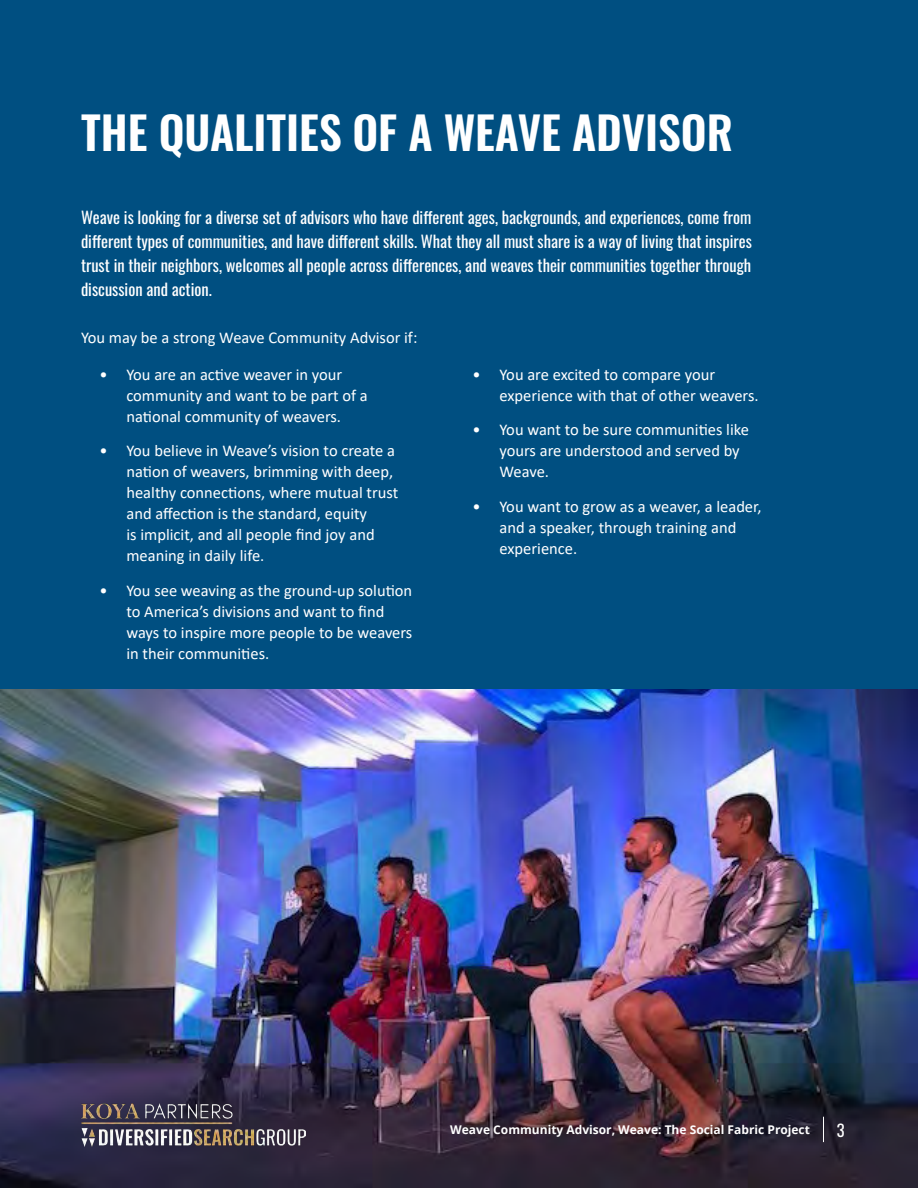
<style>
.page{position:relative;width:918px;height:1188px;background:#fff}
.page>*{position:absolute;margin:0;border:0;box-sizing:border-box;transform-origin:0 0}
.t1{font:600 45px "Oswald";color:#fff}
.t2{font:16.5px/21px "Calibri";color:#fff}
.t3{font:16.5px/24px "Oswald";color:#fff;text-align:justify}
.t4{font:700 12px "Open Sans";color:#fff}
</style>
<div class="page">
<div style="left:0;top:0;width:918px;height:770px;background:#004f81"></div>
<img style="left:0;top:689px;width:918px;height:499px">
<svg style="left:823px;top:1117px;width:1px;height:25px"></svg>
<img style="left:81px;top:1104px;width:225px;height:42px">
<h1 class="t1" style="left:81px;top:93px;width:654px">THE QUALITIES OF A WEAVE ADVISOR</h1>
<p class="t3" style="left:81px;top:204px;width:672px">Weave is looking for a diverse set of advisors who have different ages, backgrounds, and experiences, come from different types of communities, and have different skills. What they all must share is a way of living that inspires trust in their neighbors, welcomes all people across differences, and weaves their communities together through discussion and action.</p>
<p class="t2" style="left:81px;top:326px;width:338px">You may be a strong Weave Community Advisor if:</p>
<p class="t2" style="left:126px;top:363px;width:243px;text-indent:-27px">• You are an active weaver in your community and want to be part of a national community of weavers.</p>
<p class="t2" style="left:126px;top:440px;width:273px;text-indent:-27px">• You believe in Weave’s vision to create a nation of weavers, brimming with deep, healthy connections, where mutual trust and affection is the standard, equity<br>is implicit, and all people find joy and meaning in daily life.</p>
<p class="t2" style="left:126px;top:579px;width:287px;text-indent:-27px">• You see weaving as the ground-up solution to America’s divisions and want to find ways to inspire more people to be weavers in their communities.</p>
<p class="t2" style="left:499px;top:363px;width:261px;text-indent:-27px">• You are excited to compare your experience with that of other weavers.</p>
<p class="t2" style="left:499px;top:419px;width:251px;text-indent:-27px">• You want to be sure communities like yours are understood and served by<br>Weave.</p>
<p class="t2" style="left:499px;top:495px;width:264px;text-indent:-27px">• You want to grow as a weaver, a leader, and a speaker, through training and experience.</p>
<p class="t4" style="left:450px;top:1121px;width:361px">Weave Community Advisor, Weave: The Social Fabric Project</p>
<p class="t3" style="left:837px;top:1116px;width:9px">3</p>
</div>
